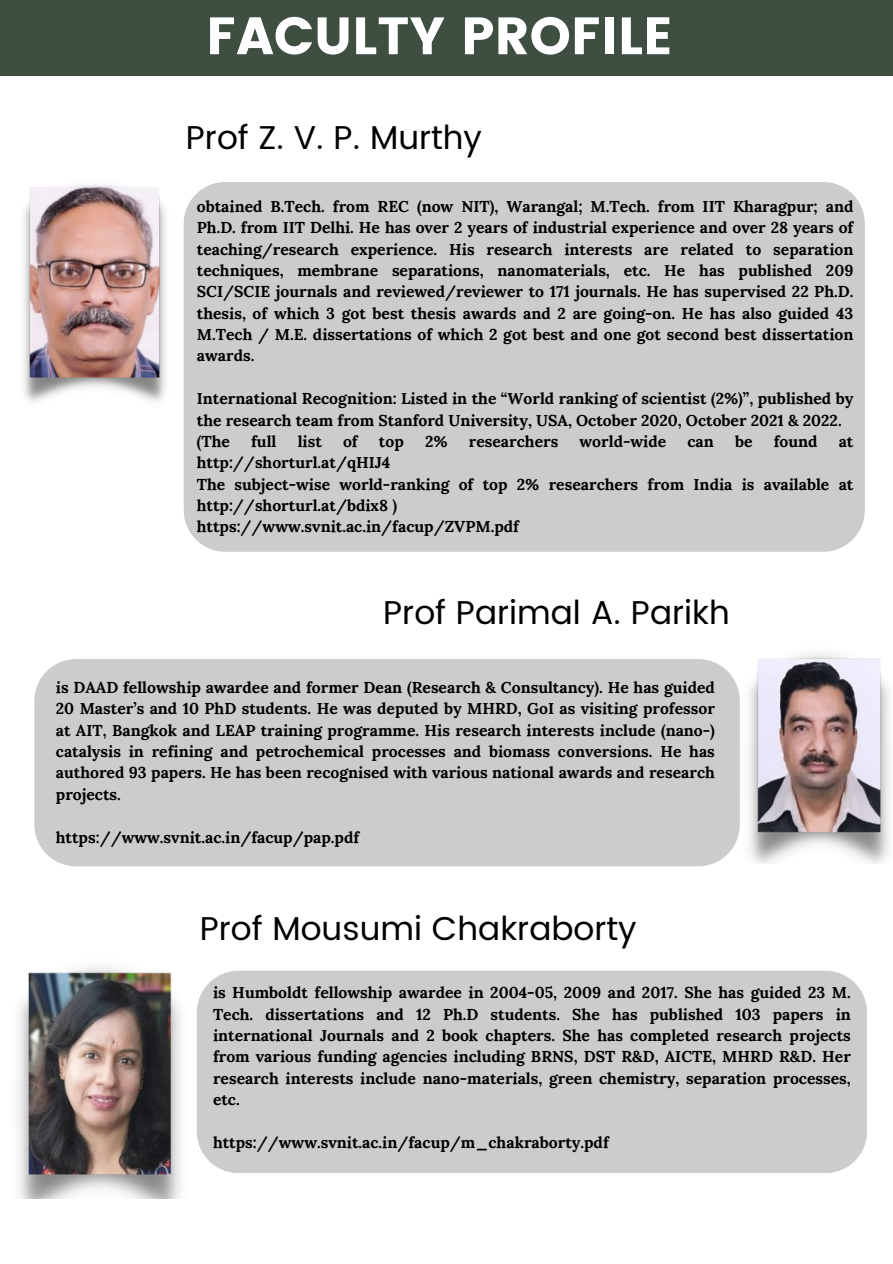
<style>
.page{position:relative;width:893px;height:1264px;background:#fff}
.page>*{position:absolute;margin:0;border:0;box-sizing:border-box;transform-origin:0 0}
.t1{font:52.5px "Poppins";color:#fff}
.t2{font:33px "Poppins";color:#000}
.t3{font:700 15.75px/21.3px "Lora";color:#000;text-align:justify}
</style>
<div class="page">
<div style="left:0;top:0;width:892px;height:76px;background:#3e4e40"></div>
<div style="left:184px;top:182px;width:680px;height:370px;background:#ccc"></div>
<img style="left:24px;top:184px;width:142px;height:218px">
<div style="left:34px;top:659px;width:701px;height:207px;background:#ccc"></div>
<img style="left:735px;top:653px;width:155px;height:210px">
<div style="left:197px;top:970px;width:670px;height:203px;background:#ccc"></div>
<img style="left:18px;top:967px;width:163px;height:231px">
<p class="t1" style="left:206px;top:5px;width:468px">FACULTY PROFILE</p>
<p class="t2" style="left:186px;top:118px;width:298px">Prof Z. V. P. Murthy</p>
<p class="t3" style="left:197px;top:195px;width:658px">obtained B.Tech. from REC (now NIT), Warangal; M.Tech. from IIT Kharagpur; and Ph.D. from IIT Delhi. He has over 2 years of industrial experience and over 28 years of teaching/research experience. His research interests are related to separation techniques, membrane separations, nanomaterials, etc. He has published 209<br>SCI/SCIE journals and reviewed/reviewer to 171 journals. He has supervised 22 Ph.D. thesis, of which 3 got best thesis awards and 2 are going-on. He has also guided 43<br>M.Tech / M.E. dissertations of which 2 got best and one got second best dissertation awards.</p>
<p class="t3" style="left:197px;top:388px;width:658px">International Recognition: Listed in the “World ranking of scientist (2%)”, published by the research team from Stanford University, USA, October 2020, October 2021 &amp; 2022.</p>
<p class="t3" style="left:197px;top:430px;width:35px">(The</p>
<p class="t3" style="left:251px;top:430px;width:27px">full</p>
<p class="t3" style="left:298px;top:430px;width:26px">list</p>
<p class="t3" style="left:343px;top:430px;width:16px">of</p>
<p class="t3" style="left:379px;top:430px;width:26px">top</p>
<p class="t3" style="left:425px;top:430px;width:24px">2%</p>
<p class="t3" style="left:469px;top:430px;width:91px">researchers</p>
<p class="t3" style="left:579px;top:430px;width:88px">world-wide</p>
<p class="t3" style="left:687px;top:430px;width:28px">can</p>
<p class="t3" style="left:735px;top:430px;width:19px">be</p>
<p class="t3" style="left:773px;top:430px;width:45px">found</p>
<p class="t3" style="left:838px;top:430px;width:16px">at</p>
<p class="t3" style="left:197px;top:452px;width:195px">http://shorturl.at/qHIJ4</p>
<p class="t3" style="left:197px;top:473px;width:658px">The subject-wise world-ranking of top 2% researchers from India is available at http://shorturl.at/bdix8 )</p>
<p class="t3" style="left:197px;top:516px;width:324px">https://www.svnit.ac.in/facup/ZVPM.pdf</p>
<p class="t2" style="left:383px;top:593px;width:348px">Prof Parimal A. Parikh</p>
<p class="t3" style="left:56px;top:676px;width:660px">is DAAD fellowship awardee and former Dean (Research &amp; Consultancy). He has guided 20 Master’s and 10 PhD students. He was deputed by MHRD, GoI as visiting professor at AIT, Bangkok and LEAP training programme. His research interests include (nano-) catalysis in refining and petrochemical processes and biomass conversions. He has authored 93 papers. He has been recognised with various national awards and research projects.</p>
<p class="t3" style="left:56px;top:826px;width:305px">https://www.svnit.ac.in/facup/pap.pdf</p>
<p class="t2" style="left:200px;top:909px;width:438px">Prof Mousumi Chakraborty</p>
<p class="t3" style="left:213px;top:981px;width:639px">is Humboldt fellowship awardee in 2004-05, 2009 and 2017. She has guided 23 M.<br>Tech. dissertations and 12 Ph.D students. She has published 103 papers in international Journals and 2 book chapters. She has completed research projects from various funding agencies including BRNS, DST R&amp;D, AICTE, MHRD R&amp;D. Her research interests include nano-materials, green chemistry, separation processes, etc.</p>
<p class="t3" style="left:213px;top:1131px;width:397px">https://www.svnit.ac.in/facup/m_chakraborty.pdf</p>
</div>
